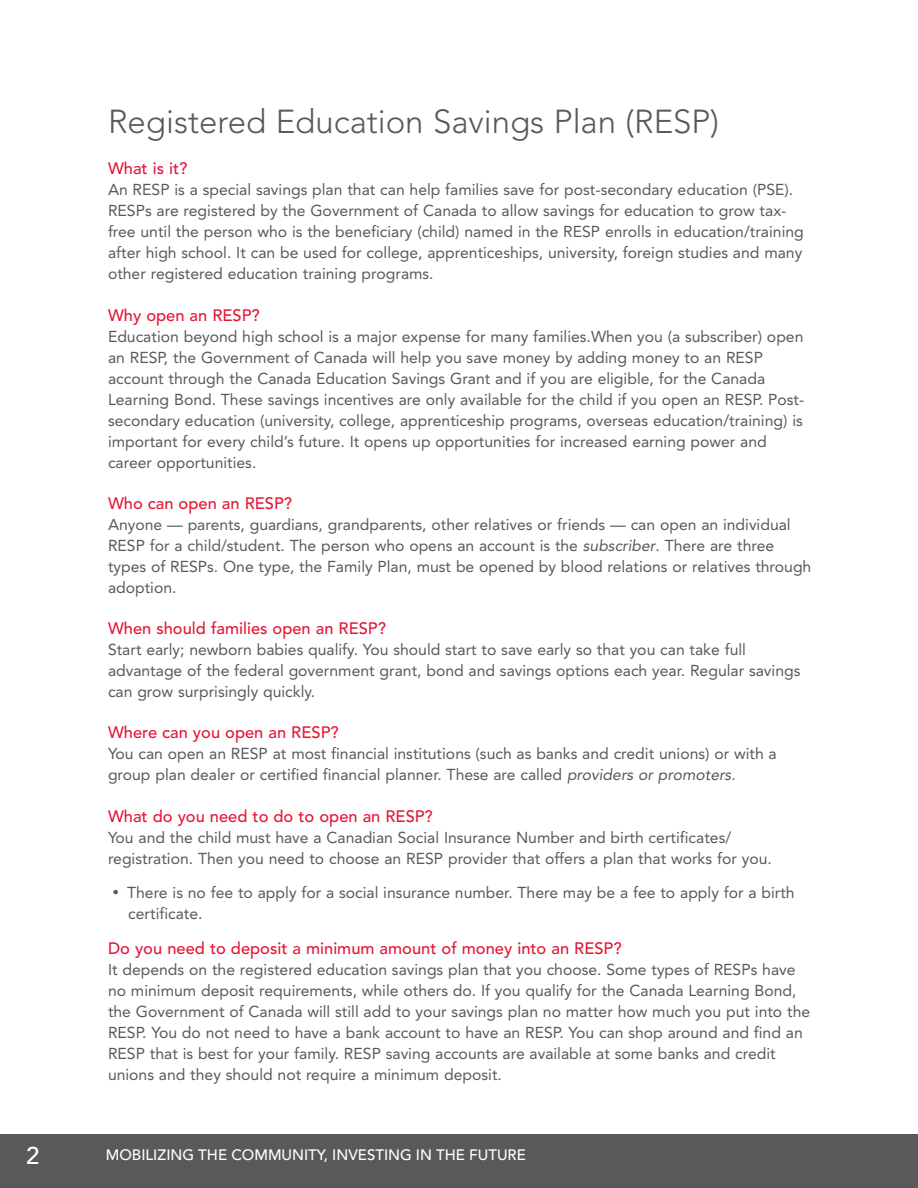
<style>
.page{position:relative;width:918px;height:1188px;background:#fff}
.page>*{position:absolute;margin:0;border:0;box-sizing:border-box;transform-origin:0 0}
.t1{font:300 33px "Avenir";color:#58595b}
.t2{font:500 24px "Avenir";color:#fff}
.t3{font:500 16.5px "Avenir";color:#e31837}
.t4{font:15.75px/21px "Avenir";color:#58595b}
.t5{font:500 15px "Avenir";color:#fff}
.s1{font-style:italic}
</style>
<div class="page">
<div style="left:0;top:1134px;width:918px;height:54px;background:#58595b"></div>
<h1 class="t1" style="left:108px;top:102px;width:613px">Registered Education Savings Plan (RESP)</h1>
<p class="t3" style="left:108px;top:159px;width:81px">What is it?</p>
<p class="t4" style="left:108px;top:179px;width:697px">An RES P is a special savings plan that can help families save for post-secondary education (PSE).<br>RES Ps are registered by the Government of Canada to allow savings for education to grow tax&shy;free until the person who is the beneficiary (child) named in the RESP enrolls in education/training after high school. It can be used for college, apprenticeships, university, foreign studies and many other registered education training programs.</p>
<p class="t3" style="left:108px;top:305px;width:153px">Why open an RES P?</p>
<p class="t4" style="left:108px;top:326px;width:698px">Education beyond high school is a major expense for many families.When you (a subscriber) open an RESP, the Government of Canada will help you save money by adding money to an RESP account through the Canada Education Savings Grant and if you are eligible, for the Canada Learning Bond. These savings incentives are only available for the child if you open an RESP. Post&shy;secondary education (university, college, apprenticeship programs, overseas education/training) is important for every child’s future. It opens up opportunities for increased earning power and career opportunities.</p>
<p class="t3" style="left:108px;top:494px;width:186px">Who can open an RES P?</p>
<p class="t4" style="left:108px;top:514px;width:705px">Anyone — parents, guardians, grandparents, other relatives or friends — can open an individual RES P for a child/student. The person who opens an account is the <span class="s1">subscriber</span>. There are three types of RES Ps. One type, the Family Plan, must be opened by blood relations or relatives through adoption.</p>
<p class="t3" style="left:108px;top:619px;width:279px">When should families open an RESP?</p>
<p class="t4" style="left:108px;top:639px;width:694px">Start early; newborn babies qualify. You should start to save early so that you can take full advantage of the federal government grant, bond and savings options each year. Regular savings can grow surprisingly quickly.</p>
<p class="t3" style="left:108px;top:723px;width:232px">Where can you open an RES P?</p>
<p class="t4" style="left:108px;top:743px;width:670px">You can open an RES P at most financial institutions (such as banks and credit unions) or with a group plan dealer or certified financial planner. These are called <span class="s1">providers or promoters</span>.</p>
<p class="t3" style="left:108px;top:806px;width:326px">What do you need to do to open an RES P?</p>
<p class="t4" style="left:108px;top:827px;width:665px">You and the child must have a Canadian Social I nsurance N umber and birth certificates/ registration. Then you need to choose an RES P provider that offers a plan that works for you.</p>
<p class="t4" style="left:128px;top:882px;width:668px;text-indent:-16px">• There is no fee to apply for a social insurance number. There may be a fee to apply for a birth certificate.</p>
<p class="t3" style="left:108px;top:938px;width:515px">Do you need to deposit a minimum amount of money into an RES P?</p>
<p class="t4" style="left:108px;top:959px;width:704px">It depends on the registered education savings plan that you choose. Some types of RES Ps have no minimum deposit requirements, while others do. If you qualify for the Canada Learning Bond, the Government of Canada will still add to your savings plan no matter how much you put into the RESP. You do not need to have a bank account to have an RESP. You can shop around and find an RES P that is best for your family. RESP saving accounts are available at some banks and credit unions and they should not require a minimum deposit.</p>
<h2 class="t2" style="left:26px;top:1142px;width:15px">2</h2>
<p class="t5" style="left:106px;top:1146px;width:422px">Mobilizing the Comm unity, I nvesting in the Future</p>
</div>
